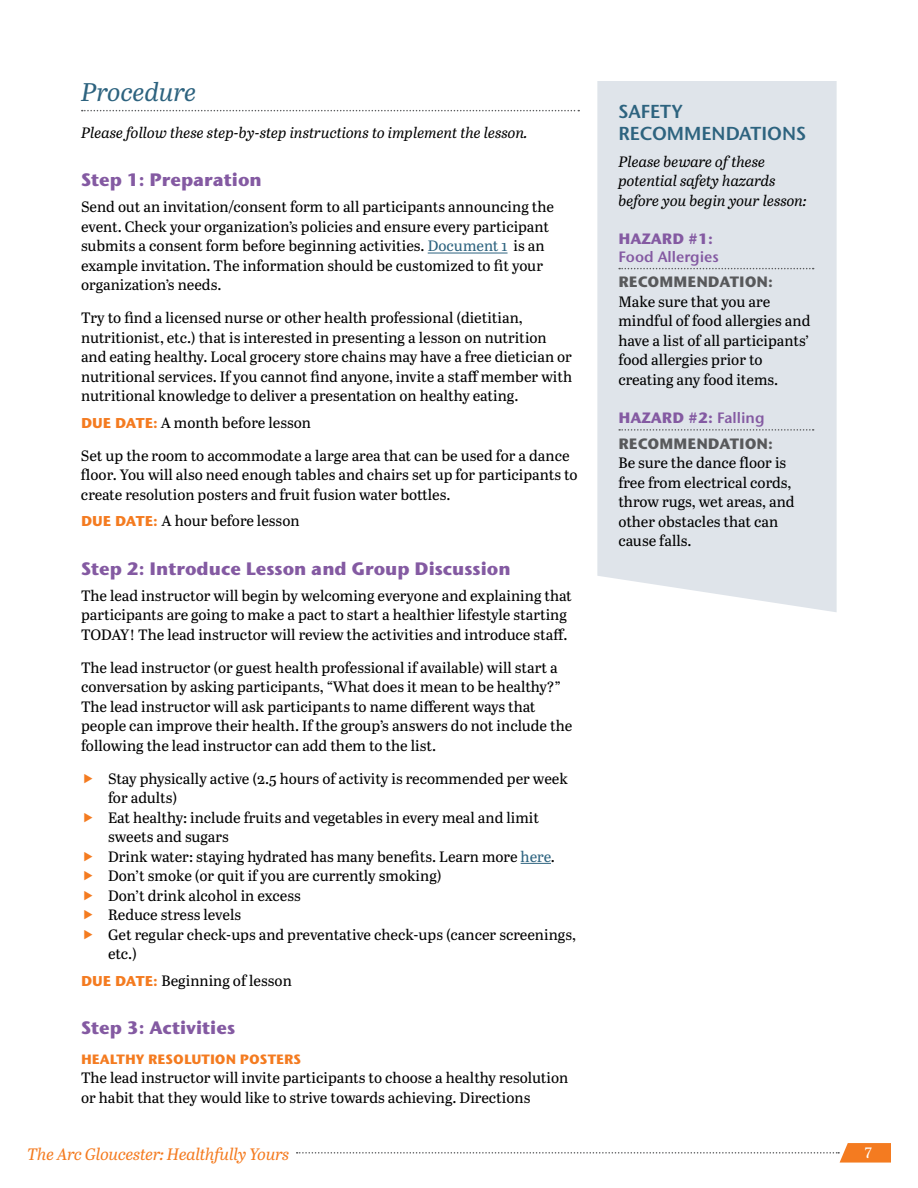
<style>
.page{position:relative;width:918px;height:1188px;background:#fff}
.page>*{position:absolute;margin:0;border:0;box-sizing:border-box;transform-origin:0 0}
.t1{font:italic 25.5px "Abril Text";color:#2d637f}
.t2{font:600 18.75px/22.5px "Stone Sans ITC Std";color:#2d637f}
.t3{font:700 18px "Stone Sans ITC Std";color:#845aa2}
.t4{font:italic 16.5px "Abril Text";letter-spacing:-.02em;color:#f47b20}
.t5{font:15px/19.5px "Abril Text";color:#000}
.t6{font:italic 15px/19.5px "Abril Text";letter-spacing:-.005em;color:#000}
.t7{font:700 15px/25.5px "Stone Sans ITC Std";color:#58595b}
.t8{font:600 15px "Stone Sans ITC Std";color:#845aa2}
.t9{font:700 15px "Stone Sans ITC Std";color:#845aa2}
.t10{font:15px "Abril Text";color:#fff}
.t11{font:700 13.5px "Stone Sans ITC Std";color:#f47b20}
.s1{color:#2d637f}
.s2{font-family:"Stone Sans ITC Std";font-weight:700;font-size:14.25px;color:#f47b20}
.s3{color:#845aa2}
.s4{font-weight:600;color:#845aa2}
</style>
<div class="page">
<svg style="left:297px;top:1143px;width:594px;height:20px"></svg>
<div style="left:597px;top:81px;width:240px;height:531px;background:#dfe4ea"></div>
<hr style="left:428px;top:253px;width:80px;height:1px;background:#2d637f">
<hr style="left:521px;top:863px;width:30px;height:1px;background:#2d637f">
<svg style="left:82px;top:110px;width:497px;height:1px"></svg>
<svg style="left:619px;top:268px;width:195px;height:1px"></svg>
<svg style="left:619px;top:429px;width:195px;height:2px"></svg>
<h1 class="t1" style="left:81px;top:73px;width:117px">Procedure</h1>
<p class="t6" style="left:81px;top:122px;width:448px">Please follow these step-by-step instructions to implement the lesson.</p>
<p class="t3" style="left:81px;top:168px;width:182px">Step 1: Preparation</p>
<p class="t5" style="left:81px;top:197px;width:475px">Send out an invitation/consent form to all participants announcing the event. Check your organization’s policies and ensure every participant submits a consent form before beginning activities. <span class="s1">Document 1</span> is an example invitation. The information should be customized to fit your organization’s needs.</p>
<p class="t5" style="left:81px;top:308px;width:493px">Try to find a licensed nurse or other health professional (dietitian, nutritionist, etc.) that is interested in presenting a lesson on nutrition and eating healthy. Local grocery store chains may have a free dietician or nutritional services. If you cannot find anyone, invite a staff member with nutritional knowledge to deliver a presentation on healthy eating.</p>
<p class="t5" style="left:81px;top:412px;width:232px"><span class="s2">DUE DATE:</span> A month before lesson</p>
<p class="t5" style="left:81px;top:445px;width:498px">Set up the room to accommodate a large area that can be used for a dance floor. You will also need enough tables and chairs set up for participants to create resolution posters and fruit fusion water bottles.</p>
<p class="t5" style="left:81px;top:510px;width:220px"><span class="s2">DUE DATE:</span> A hour before lesson</p>
<p class="t3" style="left:81px;top:557px;width:431px">Step 2: Introduce Lesson and Group Discussion</p>
<p class="t5" style="left:81px;top:585px;width:493px">The lead instructor will begin by welcoming everyone and explaining that participants are going to make a pact to start a healthier lifestyle starting<br>TODAY! The lead instructor will review the activities and introduce staff.</p>
<p class="t5" style="left:81px;top:657px;width:493px">The lead instructor (or guest health professional if available) will start a conversation by asking participants, “What does it mean to be healthy?” The lead instructor will ask participants to name different ways that people can improve their health. If the group’s answers do not include the following the lead instructor can add them to the list.</p>
<p class="t5" style="left:108px;top:768px;width:470px">Stay physically active (2.5 hours of activity is recommended per week for adults)<br>Eat healthy: include fruits and vegetables in every meal and limit sweets and sugars<br>Drink water: staying hydrated has many benefits. Learn more <span class="s1">here</span>.<br>Don’t smoke (or quit if you are currently smoking)<br>Don’t drink alcohol in excess<br>Reduce stress levels<br>Get regular check-ups and preventative check-ups (cancer screenings, etc.)</p>
<p class="t5" style="left:81px;top:970px;width:212px"><span class="s2">DUE DATE:</span> Beginning of lesson</p>
<p class="t3" style="left:81px;top:1016px;width:156px">Step 3: Activities</p>
<p class="t11" style="left:81px;top:1050px;width:222px">HEALTHY RESOLUTION POSTERS</p>
<p class="t5" style="left:81px;top:1068px;width:489px">The lead instructor will invite participants to choose a healthy resolution or habit that they would like to strive towards achieving. Directions</p>
<p class="t2" style="left:618px;top:100px;width:189px">SAFETY<br>RECOMMENDATIONS</p>
<p class="t6" style="left:618px;top:151px;width:190px">Please beware of these potential safety hazards before you begin your lesson:</p>
<p class="t9" style="left:618px;top:229px;width:96px">HAZARD #1:</p>
<p class="t8" style="left:618px;top:247px;width:102px">Food Allergies</p>
<p class="t7" style="left:618px;top:269px;width:156px">RECOMMENDATION:</p>
<p class="t5" style="left:618px;top:291px;width:194px">Make sure that you are mindful of food allergies and have a list of all participants’ food allergies prior to creating any food items.</p>
<p class="t7" style="left:618px;top:405px;width:156px"><span class="s3">HAZARD #2:</span> <span class="s4">Falling<br></span>RECOMMENDATION:</p>
<p class="t5" style="left:618px;top:452px;width:178px">Be sure the dance floor is free from electrical cords, throw rugs, wet areas, and other obstacles that can cause falls.</p>
<p class="t4" style="left:27px;top:1143px;width:264px">The Arc Gloucester: Healthfully Yours</p>
<p class="t10" style="left:865px;top:1142px;width:9px">7</p>
</div>
